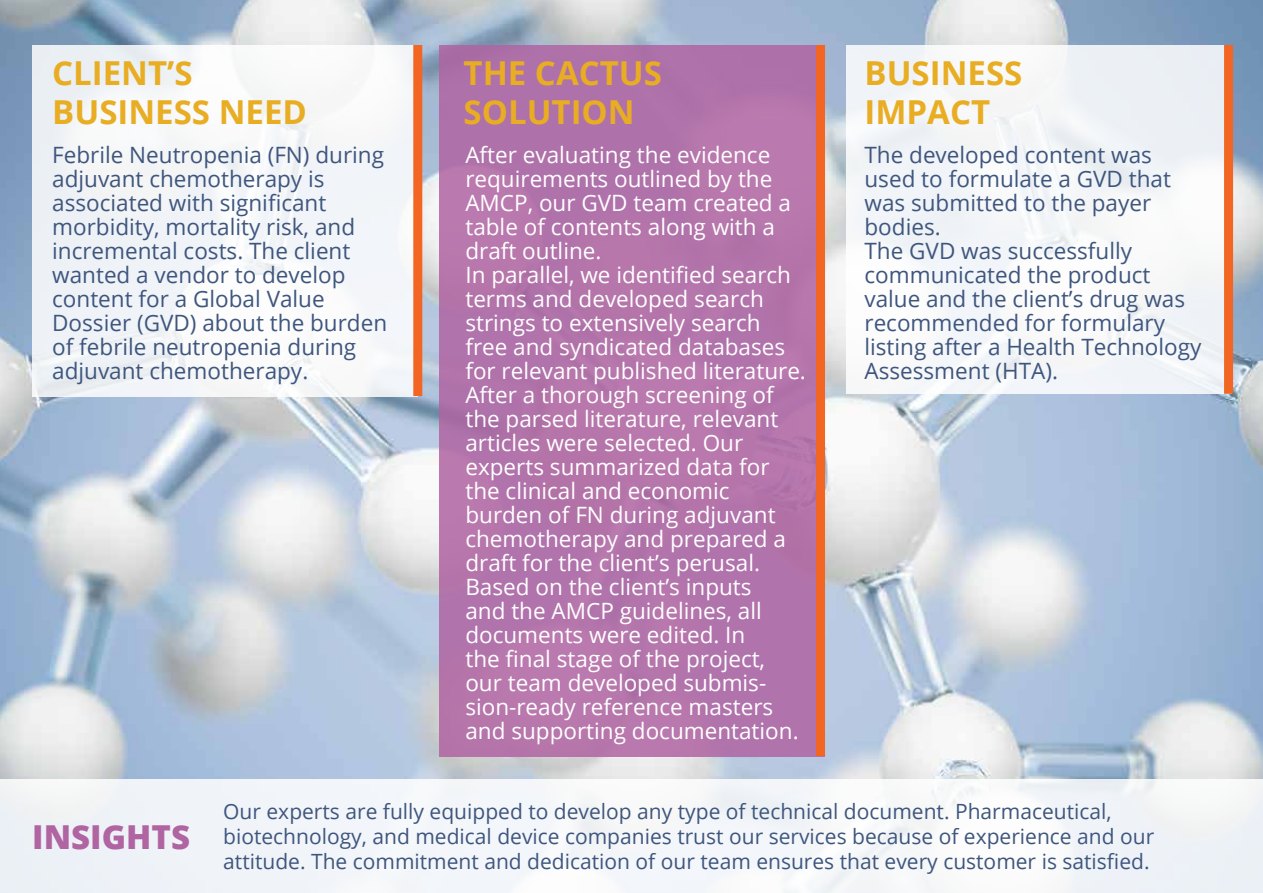
<style>
.page{position:relative;width:1263px;height:893px;background:#fff}
.page>*{position:absolute;margin:0;border:0;box-sizing:border-box;transform-origin:0 0}
.t1{font:700 33px/39.6px "Open Sans";color:#e8ad22}
.t2{font:800 33px "Open Sans";color:#b064a2}
.t3{font:22.5px/24px "Open Sans";color:#fff}
.t4{font:22.5px/24px "Open Sans";color:#3e567e}
.t5{font:21px/25.2px "Open Sans";color:#3e567e}
</style>
<div class="page">
<img style="left:0;top:0;width:1263px;height:779px">
<div style="left:32px;top:45px;width:386px;height:351px;background:#f3f5f8"></div>
<div style="left:439px;top:45px;width:386px;height:711px;background:#b374ab"></div>
<div style="left:847px;top:45px;width:385px;height:349px;background:#f4f6f8"></div>
<div style="left:413px;top:45px;width:9px;height:351px;background:#f26522"></div>
<div style="left:816px;top:45px;width:9px;height:711px;background:#f26522"></div>
<div style="left:1224px;top:45px;width:9px;height:349px;background:#f26522"></div>
<div style="left:0;top:779px;width:1263px;height:114px;background:#f3f5f9"></div>
<h1 class="t1" style="left:464px;top:52px;width:200px">THE CACTUS<br>SOLUTION</h1>
<h1 class="t1" style="left:864px;top:52px;width:159px">BUSINESS<br>IMPACT</h1>
<p class="t4" style="left:864px;top:142px;width:338px">The developed content was used to formulate a GVD that was submitted to the payer bodies.<br>The GVD was successfully communicated the product value and the client’s drug was recommended for formulary listing after a Health Technology<br>Assessment (HTA).</p>
<h1 class="t1" style="left:52px;top:52px;width:256px">CLIENT’S<br>BUSINESS NEED</h1>
<p class="t4" style="left:52px;top:142px;width:336px">Febrile Neutropenia (FN) during adjuvant chemotherapy is associated with significant morbidity, mortality risk, and incremental costs. The client wanted a vendor to develop content for a Global Value<br>Dossier (GVD) about the burden of febrile neutropenia during adjuvant chemotherapy.</p>
<p class="t3" style="left:465px;top:142px;width:342px">After evaluating the evidence requirements outlined by the<br>AMCP, our GVD team created a table of contents along with a draft outline.<br>In parallel, we identified search terms and developed search strings to extensively search free and syndicated databases for relevant published literature.<br>After a thorough screening of the parsed literature, relevant articles were selected. Our experts summarized data for the clinical and economic burden of FN during adjuvant chemotherapy and prepared a draft for the client’s perusal.<br>Based on the client’s inputs<br>and the AMCP guidelines, all documents were edited. In<br>the final stage of the project, our team developed submis&shy;sion-ready reference masters and supporting documentation.</p>
<h1 class="t2" style="left:32px;top:812px;width:159px">INSIGHTS</h1>
<p class="t5" style="left:223px;top:798px;width:932px">Our experts are fully equipped to develop any type of technical document. Pharmaceutical, biotechnology, and medical device companies trust our services because of experience and our attitude. The commitment and dedication of our team ensures that every customer is satisfied.</p>
</div>
